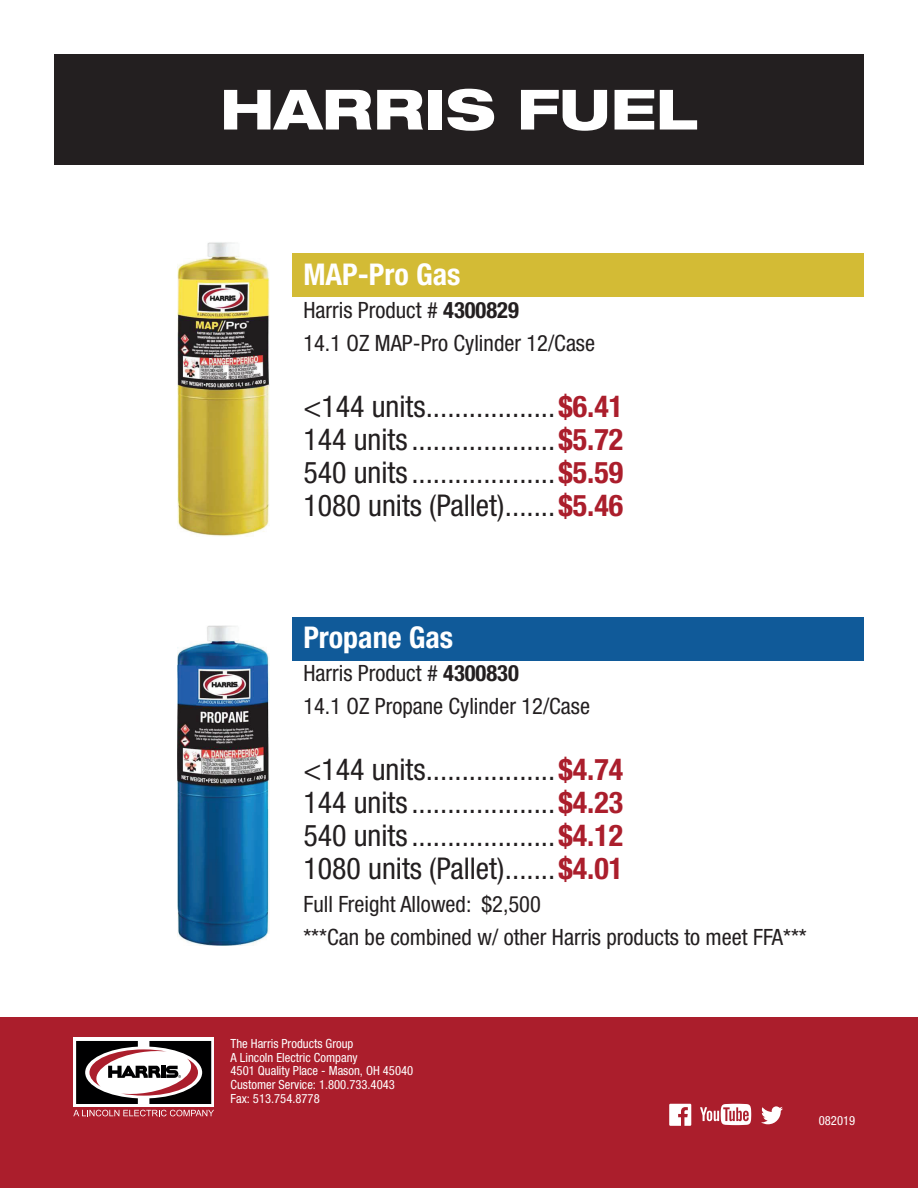
<style>
.page{position:relative;width:918px;height:1188px;background:#fff}
.page>*{position:absolute;margin:0;border:0;box-sizing:border-box;transform-origin:0 0}
.t1{font:800 expanded 55.5px "Helvetica Neue LT Std";color:#fff}
.t2{font:condensed 30px/33px "Helvetica Neue LT Std";color:#231f20;text-align:justify}
.t3{font:700 condensed 30px "Helvetica Neue LT Std";color:#fff}
.t4{font:condensed 22.5px/33px "Helvetica Neue LT Std";color:#231f20}
.t5{font:condensed 12.6px/13.6px "Helvetica Neue LT Std";color:#fff}
.s1{font-weight:700}
.s2{font-weight:700;color:#ab1e2c}
</style>
<div class="page">
<div style="left:293px;top:253px;width:571px;height:43px;background:#d3bb35"></div>
<div style="left:293px;top:617px;width:571px;height:43px;background:#105a99"></div>
<div style="left:0;top:1017px;width:918px;height:171px;background:#ab1e2c"></div>
<div style="left:54px;top:54px;width:810px;height:110px;background:#231f20"></div>
<svg style="left:669px;top:1104px;width:22px;height:22px"></svg>
<svg style="left:761px;top:1106px;width:22px;height:18px"></svg>
<svg style="left:700px;top:1104px;width:51px;height:21px"></svg>
<div style="left:73px;top:1038px;width:141px;height:69px;background:#fff"></div>
<svg style="left:76px;top:1041px;width:135px;height:63px"></svg>
<svg style="left:73px;top:1110px;width:141px;height:6px"></svg>
<img style="left:177px;top:242px;width:92px;height:295px">
<img style="left:177px;top:625px;width:92px;height:320px">
<h1 class="t1" style="left:220px;top:74px;width:479px">HARRIS FUEL</h1>
<p class="t3" style="left:303px;top:256px;width:159px">MAP-Pro Gas</p>
<p class="t4" style="left:303px;top:293px;width:293px">Harris Product # <span class="s1">4300829<br></span>14.1 OZ MAP-Pro Cylinder 12/Case</p>
<p class="t2" style="left:303px;top:390px;width:321px">&lt;144 units..................<span class="s2">$6.41<br></span>144 units ....................<span class="s2">$5.72<br></span>540 units ....................<span class="s2">$5.59<br></span>1080 units (Pallet).......<span class="s2">$5.46</span></p>
<p class="t3" style="left:303px;top:619px;width:151px">Propane Gas</p>
<p class="t4" style="left:303px;top:656px;width:288px">Harris Product # <span class="s1">4300830<br></span>14.1 OZ Propane Cylinder 12/Case</p>
<p class="t2" style="left:303px;top:752px;width:321px">&lt;144 units..................<span class="s2">$4.74<br></span>144 units ....................<span class="s2">$4.23<br></span>540 units ....................<span class="s2">$4.12<br></span>1080 units (Pallet).......<span class="s2">$4.01</span></p>
<p class="t4" style="left:303px;top:887px;width:505px">Full Freight Allowed: $2,500<br>***Can be combined w/ other Harris products to meet FFA***</p>
<p class="t5" style="left:231px;top:1037px;width:184px">The Harris Products Group<br>A Lincoln Electric Company<br>4501 Quality Place - Mason, OH 45040<br>Customer Service: 1.800.733.4043<br>Fax: 513.754.8778</p>
<p class="t5" style="left:819px;top:1114px;width:38px">082019</p>
</div>
